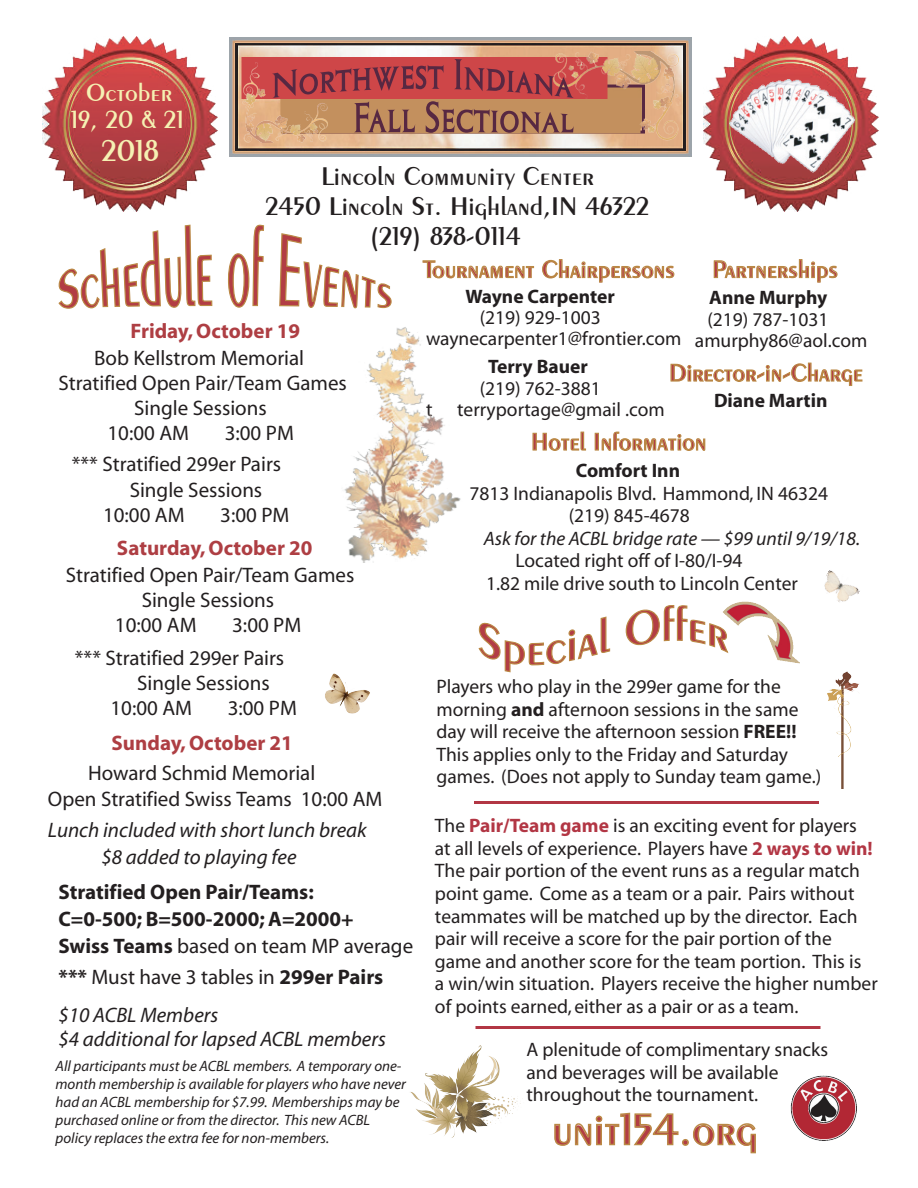
<style>
.page{position:relative;width:918px;height:1188px;background:#fff}
.page>*{position:absolute;margin:0;border:0;box-sizing:border-box;transform-origin:0 0}
.t1{font:600 46.5px "Exotic 350 BT";color:#b23d44}
.t2{font:600 31.5px "Exotic 350 BT";color:#f5f1b3}
.t3{font:600 27px "Exotic 350 BT";color:#231f20}
.t4{font:600 25.95px/27px "Exotic 350 BT";color:#f5f1b3;text-align:center}
.t5{font:600 25.5px "Exotic 350 BT";color:#b23d44}
.t6{font:21px/25.2px "Myriad";color:#231f20}
.t7{font:italic 21px/27px "Myriad";color:#231f20}
.t8{font:700 21px/27px "Myriad";color:#231f20}
.t9{font:700 21px "Myriad";color:#ae3e43}
.t10{font:19.5px/22.5px "Myriad";color:#231f20}
.t11{font:700 19.5px "Myriad";color:#231f20}
.t12{font:italic 19.5px "Myriad";color:#231f20}
.t13{font:italic 15px/18px "Myriad";color:#231f20}
.s1{font-weight:400}
.s2{font-weight:700}
.s3{font-style:italic}
.s4{font-weight:700;color:#b23644}
</style>
<div class="page">
<img style="left:230px;top:38px;width:462px;height:119px">
<img style="left:42px;top:36px;width:175px;height:175px">
<img style="left:704px;top:36px;width:175px;height:175px">
<img style="left:726px;top:76px;width:131px;height:98px">
<div style="left:242px;top:57px;width:366px;height:42px;background:#ce4648"></div>
<img style="left:243px;top:62px;width:90px;height:81px">
<img style="left:544px;top:51px;width:137px;height:93px">
<svg style="left:272px;top:59px;width:302px;height:74px"></svg>
<svg style="left:58px;top:224px;width:155px;height:85px"></svg>
<svg style="left:228px;top:224px;width:37px;height:84px"></svg>
<svg style="left:279px;top:233px;width:113px;height:76px"></svg>
<img style="left:344px;top:327px;width:117px;height:235px">
<svg style="left:478px;top:616px;width:133px;height:57px"></svg>
<svg style="left:625px;top:605px;width:97px;height:45px"></svg>
<img style="left:722px;top:601px;width:78px;height:63px">
<img style="left:410px;top:1045px;width:111px;height:93px">
<img style="left:827px;top:671px;width:32px;height:118px">
<img style="left:325px;top:673px;width:45px;height:41px">
<img style="left:824px;top:570px;width:36px;height:33px">
<svg style="left:474px;top:801px;width:345px;height:3px"></svg>
<svg style="left:475px;top:1026px;width:346px;height:3px"></svg>
<img style="left:790px;top:1075px;width:67px;height:66px">
<h3 class="t4" style="left:71px;top:78px;width:114px">October<br>19, 20 &amp; 21</h3>
<h2 class="t2" style="left:101px;top:132px;width:59px">2018</h2>
<h3 class="t3" style="left:321px;top:159px;width:275px">Lincoln Community Center</h3>
<h3 class="t3" style="left:266px;top:189px;width:385px">2450 Lincoln St. Highland,IN 46322</h3>
<h3 class="t3" style="left:369px;top:219px;width:154px">(219) 838-0114</h3>
<p class="t9" style="left:130px;top:320px;width:171px">Friday, October 19</p>
<p class="t6" style="left:94px;top:346px;width:212px">Bob Kellstrom Memorial</p>
<p class="t6" style="left:58px;top:371px;width:290px">Stratified Open Pair/Team Games</p>
<p class="t6" style="left:134px;top:396px;width:134px">Single Sessions</p>
<p class="t6" style="left:107px;top:421px;width:83px">10:00 AM</p>
<p class="t6" style="left:72px;top:418px;width:224px;line-height:31.2px;text-indent:153px">3:00 PM *** Stratified 299er Pairs</p>
<p class="t6" style="left:103px;top:478px;width:161px;text-indent:27px">Single Sessions<br>10:00 AM</p>
<p class="t6" style="left:220px;top:503px;width:71px">3:00 PM</p>
<p class="t9" style="left:117px;top:537px;width:197px">Saturday, October 20</p>
<p class="t6" style="left:66px;top:563px;width:290px">Stratified Open Pair/Team Games</p>
<p class="t6" style="left:142px;top:588px;width:134px">Single Sessions</p>
<p class="t6" style="left:115px;top:613px;width:83px">10:00 AM</p>
<p class="t6" style="left:75px;top:610px;width:228px;line-height:32.7px;text-indent:157px">3:00 PM *** Stratified 299er Pairs</p>
<p class="t6" style="left:111px;top:671px;width:161px;text-indent:27px">Single Sessions<br>10:00 AM</p>
<p class="t6" style="left:228px;top:697px;width:71px">3:00 PM</p>
<p class="t9" style="left:112px;top:732px;width:183px">Sunday, October 21</p>
<p class="t6" style="left:48px;top:761px;width:336px;text-indent:40px">Howard Schmid Memorial<br>Open Stratified Swiss Teams 10:00 AM</p>
<p class="t7" style="left:102px;top:818px;width:267px;text-indent:-54px">Lunch included with short lunch break $8 added to playing fee</p>
<p class="t8" style="left:58px;top:879px;width:356px">Stratified Open Pair/Teams:<br>C=0-500; B=500-2000; A=2000+<br>Swiss Teams <span class="s1">based on team MP average</span></p>
<p class="t6" style="left:58px;top:959px;width:326px;line-height:37.5px"><span class="s2">***</span> Must have 3 tables in <span class="s2">299er Pairs </span><span class="s3">$10 ACBL Members</span></p>
<p class="t7" style="left:58px;top:1026px;width:329px">$4 additional for lapsed ACBL members</p>
<p class="t13" style="left:56px;top:1058px;width:352px">All participants must be ACBL members. A temporary one&shy;month membership is available for players who have never had an ACBL membership for $7.99. Memberships may be purchased online or from the director. This new ACBL policy replaces the extra fee for non-members.</p>
<h3 class="t5" style="left:423px;top:254px;width:253px">Tournament Chairpersons</h3>
<h3 class="t5" style="left:712px;top:254px;width:127px">Partnerships</h3>
<p class="t11" style="left:465px;top:286px;width:151px">Wayne Carpenter</p>
<p class="t10" style="left:426px;top:308px;width:257px;line-height:21px;text-indent:54px">(219) 929-1003 waynecarpenter1@frontier.com</p>
<p class="t11" style="left:488px;top:357px;width:101px">Terry Bauer</p>
<p class="t10" style="left:480px;top:378px;width:123px">(219) 762-3881</p>
<p class="t10" style="left:426px;top:399px;width:8px">t</p>
<p class="t10" style="left:457px;top:399px;width:209px">terryportage@gmail .com</p>
<p class="t11" style="left:709px;top:288px;width:119px">Anne Murphy</p>
<p class="t10" style="left:695px;top:309px;width:174px;line-height:21px;text-indent:12px">(219) 787-1031 amurphy86@aol.com</p>
<h3 class="t5" style="left:669px;top:357px;width:195px">Director-in-Charge</h3>
<p class="t11" style="left:714px;top:390px;width:115px">Diane Martin</p>
<h3 class="t5" style="left:531px;top:426px;width:177px">Hotel Information</h3>
<p class="t11" style="left:576px;top:460px;width:106px">Comfort Inn</p>
<p class="t10" style="left:569px;top:483px;width:261px;text-indent:-99px">7813 Indianapolis Blvd. Hammond, IN 46324 (219) 845-4678</p>
<p class="t12" style="left:484px;top:528px;width:378px">Ask for the ACBL bridge rate — $99 until 9/19/18.</p>
<p class="t10" style="left:486px;top:550px;width:313px;text-indent:30px">Located right off of I-80/I-94<br>1.82 mile drive south to Lincoln Center</p>
<p class="t10" style="left:436px;top:676px;width:386px">Players who play in the 299er game for the morning <span class="s2">and</span> afternoon sessions in the same day will receive the afternoon session <span class="s2">FREE!!<br></span>This applies only to the Friday and Saturday games. (Does not apply to Sunday team game.)</p>
<p class="t10" style="left:435px;top:816px;width:444px">The <span class="s4">Pair/Team game</span> is an exciting event for players<br>at all levels of experience. Players have <span class="s4">2 ways to win!<br></span>The pair portion of the event runs as a regular match point game. Come as a team or a pair. Pairs without teammates will be matched up by the director. Each pair will receive a score for the pair portion of the game and another score for the team portion. This is<br>a win/win situation. Players receive the higher number of points earned, either as a pair or as a team.</p>
<p class="t10" style="left:526px;top:1039px;width:303px">A plenitude of complimentary snacks and beverages will be available throughout the tournament.</p>
<h1 class="t1" style="left:552px;top:1101px;width:207px">unit154.org</h1>
</div>
